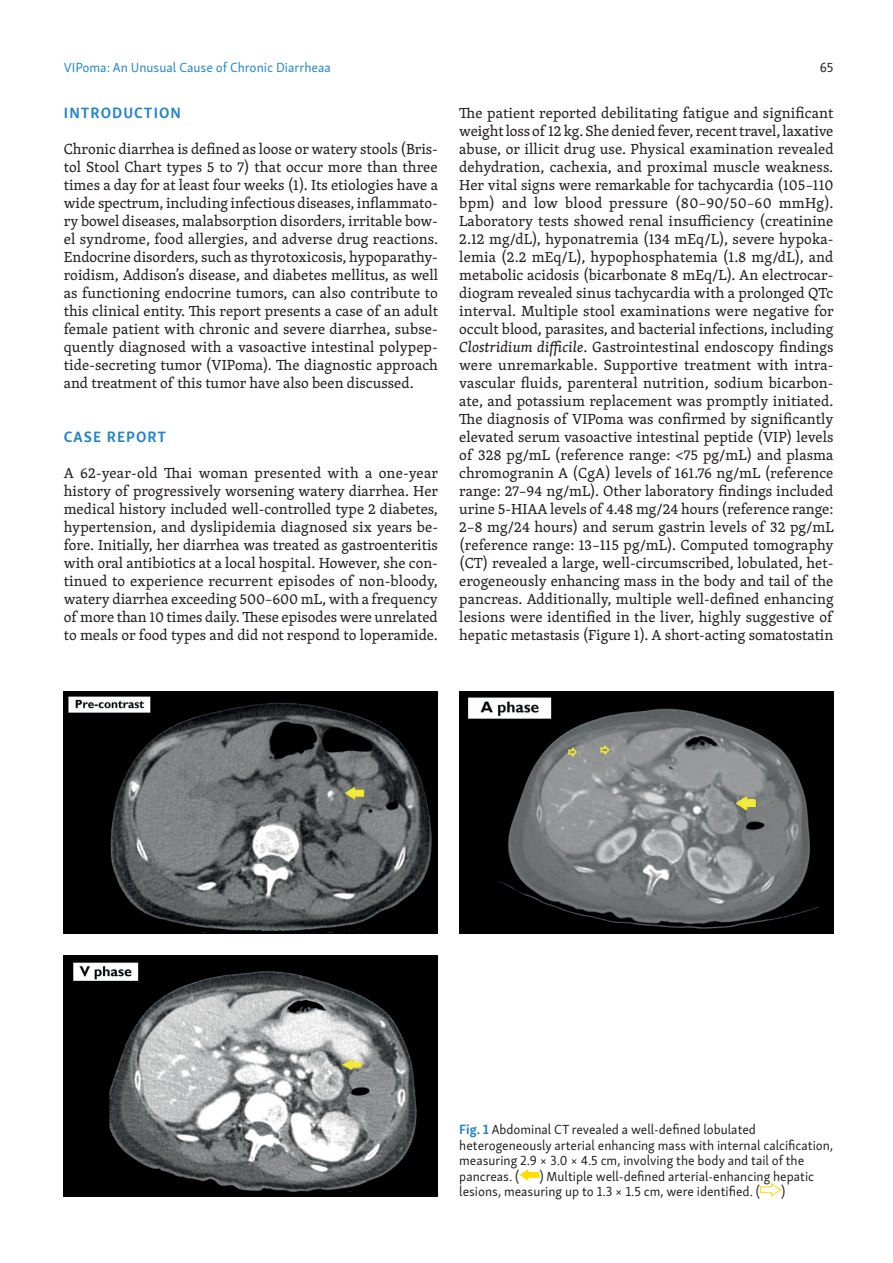
<style>
.page{position:relative;width:893px;height:1263px;background:#fff}
.page>*{position:absolute;margin:0;border:0;box-sizing:border-box;transform-origin:0 0}
.t1{font:15px/18px "Skolar PE";color:#231f20;text-align:justify}
.t2{font:700 15px "Skolar Sans PE";letter-spacing:.07em;color:#2486c7}
.t3{font:13.5px/15.5px "Skolar Sans PE";color:#231f20}
.t4{font:13.5px "Skolar Sans PE";color:#2486c7}
.s1{font-style:italic}
.s2{font-weight:700;color:#2486c7}
</style>
<div class="page">
<img style="left:64px;top:692px;width:374px;height:242px">
<svg style="left:519px;top:1169px;width:20px;height:12px"></svg>
<svg style="left:760px;top:1183px;width:22px;height:14px"></svg>
<img style="left:459px;top:692px;width:374px;height:242px">
<img style="left:64px;top:955px;width:374px;height:242px">
<p class="t4" style="left:64px;top:57px;width:269px">VIPoma: An Unusual Cause of Chronic Diarrheaa</p>
<p class="t3" style="left:820px;top:58px;width:15px">65</p>
<p class="t2" style="left:64px;top:100px;width:119px">INTRODUCTION</p>
<p class="t1" style="left:64px;top:139px;width:376px">Chronic diarrhea is defined as loose or watery stools (Bris&shy;tol Stool Chart types 5 to 7) that occur more than three times a day for at least four weeks (1). Its etiologies have a wide spectrum, including infectious diseases, inflammato&shy;ry bowel diseases, malabsorption disorders, irritable bow&shy;el syndrome, food allergies, and adverse drug reactions.<br>Endocrine disorders, such as thyrotoxicosis, hypoparathy&shy;roidism, Addison’s disease, and diabetes mellitus, as well as functioning endocrine tumors, can also contribute to this clinical entity. This report presents a case of an adult female patient with chronic and severe diarrhea, subse&shy;quently diagnosed with a vasoactive intestinal polypep&shy;tide-secreting tumor (VIPoma). The diagnostic approach and treatment of this tumor have also been discussed.</p>
<p class="t1" style="left:459px;top:103px;width:376px">The patient reported debilitating fatigue and significant weight loss of 12 kg. She denied fever, recent travel, laxative abuse, or illicit drug use. Physical examination revealed dehydration, cachexia, and proximal muscle weakness.<br>Her vital signs were remarkable for tachycardia (105–110 bpm) and low blood pressure (80–90/50–60 mmHg).<br>Laboratory tests showed renal insufficiency (creatinine 2.12 mg/dL), hyponatremia (134 mEq/L), severe hypoka&shy;lemia (2.2 mEq/L), hypophosphatemia (1.8 mg/dL), and metabolic acidosis (bicarbonate 8 mEq/L). An electrocar&shy;diogram revealed sinus tachycardia with a prolonged QTc interval. Multiple stool examinations were negative for occult blood, parasites, and bacterial infections, including <span class="s1">Clostridium difficile</span>. Gastrointestinal endoscopy findings were unremarkable. Supportive treatment with intra&shy;vascular fluids, parenteral nutrition, sodium bicarbon&shy;ate, and potassium replacement was promptly initiated.<br>The diagnosis of VIPoma was confirmed by significantly elevated serum vasoactive intestinal peptide (VIP) levels of 328 pg/mL (reference range: &lt;75 pg/mL) and plasma chromogranin A (CgA) levels of 161.76 ng/mL (reference range: 27–94 ng/mL). Other laboratory findings included urine 5-HIAA levels of 4.48 mg/24 hours (reference range:<br>2–8 mg/24 hours) and serum gastrin levels of 32 pg/mL (reference range: 13–115 pg/mL). Computed tomography (CT) revealed a large, well-circumscribed, lobulated, het&shy;erogeneously enhancing mass in the body and tail of the pancreas. Additionally, multiple well-defined enhancing lesions were identified in the liver, highly suggestive of hepatic metastasis (Figure 1). A short-acting somatostatin</p>
<p class="t2" style="left:64px;top:424px;width:104px">CASE REPORT</p>
<p class="t1" style="left:64px;top:463px;width:376px">A 62-year-old Thai woman presented with a one-year history of progressively worsening watery diarrhea. Her medical history included well-controlled type 2 diabetes, hypertension, and dyslipidemia diagnosed six years be&shy;fore. Initially, her diarrhea was treated as gastroenteritis with oral antibiotics at a local hospital. However, she con&shy;tinued to experience recurrent episodes of non-bloody, watery diarrhea exceeding 500–600 mL, with a frequency of more than 10 times daily. These episodes were unrelated to meals or food types and did not respond to loperamide.</p>
<p class="t3" style="left:459px;top:1121px;width:375px"><span class="s2">Fig. 1</span> Abdominal CT revealed a well-defined lobulated heterogeneously arterial enhancing mass with internal calcification, measuring 2.9 × 3.0 × 4.5 cm, involving the body and tail of the pancreas. (</p>
<p class="t3" style="left:459px;top:1167px;width:356px;text-indent:80px">) Multiple well-defined arterial-enhancing hepatic lesions, measuring up to 1.3 × 1.5 cm, were identified. (</p>
<p class="t3" style="left:781px;top:1183px;width:6px">)</p>
</div>
